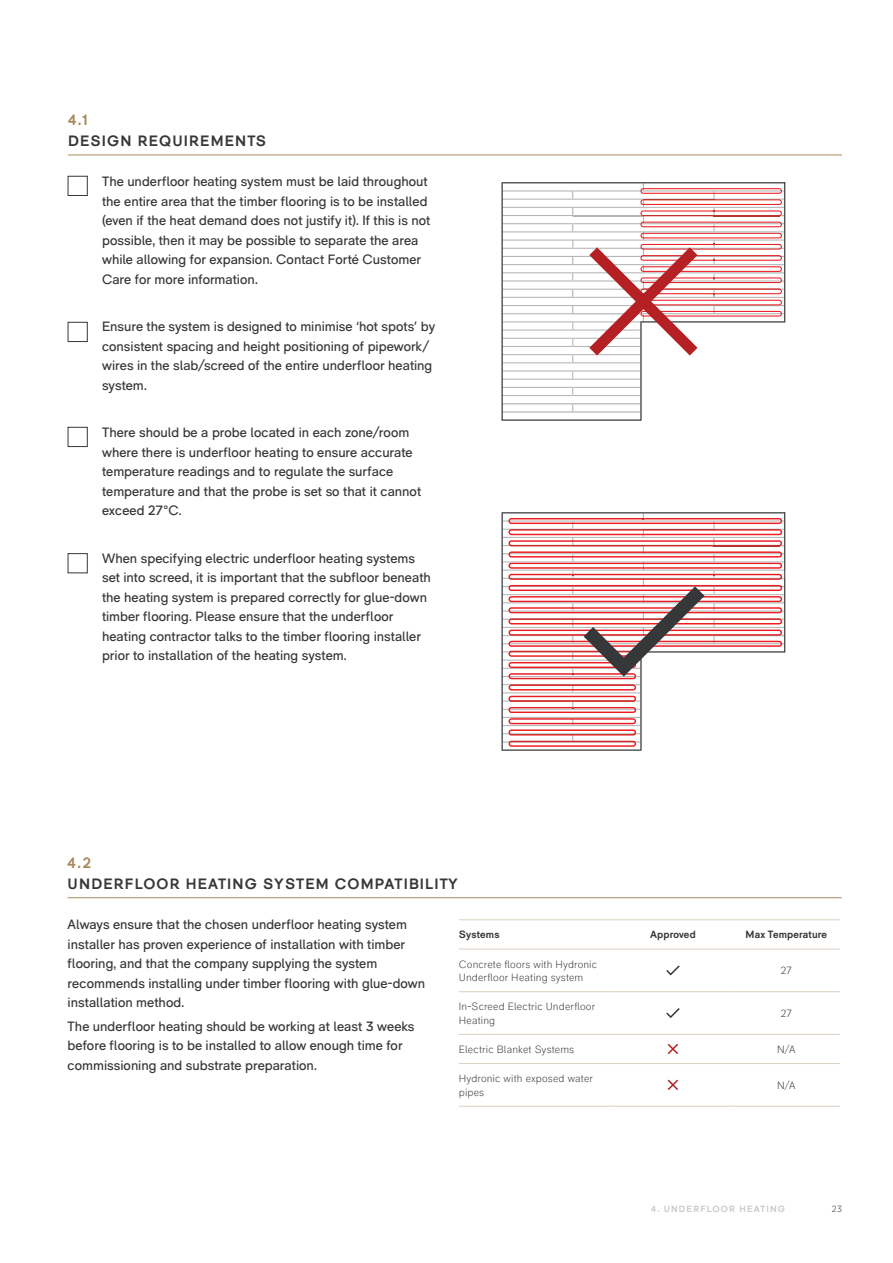
<style>
.page{position:relative;width:893px;height:1263px;background:#fff}
.page>*{position:absolute;margin:0;border:0;box-sizing:border-box;transform-origin:0 0}
.t1{font:700 15px "RM Pro";letter-spacing:.075em;color:#353739}
.t2{font:700 15px "RM Pro";color:#a6895e}
.t3{font:13.5px/19.5px "RM Pro";color:#353739}
.t4{font:300 10.5px/13.5px "RM Pro";letter-spacing:.015em;color:#353739}
.t5{font:700 10.5px "RM Pro";letter-spacing:.015em;color:#353739}
.t6{font:700 9px "RM Pro";color:#cbc9c7}
.t7{font:300 9px "RM Pro";color:#353739}
</style>
<div class="page">
<hr style="left:68px;top:155px;width:774px;height:1px;background:#a6895e">
<svg style="left:502px;top:182px;width:283px;height:239px"></svg>
<svg style="left:502px;top:512px;width:283px;height:239px"></svg>
<div style="left:68px;top:176px;width:20px;height:20px;border:1px solid #353739"></div>
<div style="left:68px;top:322px;width:20px;height:20px;border:1px solid #353739"></div>
<div style="left:68px;top:427px;width:20px;height:20px;border:1px solid #353739"></div>
<div style="left:68px;top:553px;width:20px;height:20px;border:1px solid #353739"></div>
<hr style="left:68px;top:897px;width:774px;height:1px;background:#a6895e">
<hr style="left:459px;top:919px;width:154px;height:1px;background:#dacfbe">
<hr style="left:613px;top:919px;width:119px;height:1px;background:#dacfbe">
<hr style="left:732px;top:919px;width:108px;height:1px;background:#dacfbe">
<hr style="left:459px;top:949px;width:154px;height:1px;background:#dacfbe">
<hr style="left:613px;top:949px;width:119px;height:1px;background:#dacfbe">
<hr style="left:732px;top:949px;width:108px;height:1px;background:#dacfbe">
<hr style="left:459px;top:991px;width:154px;height:1px;background:#dacfbe">
<hr style="left:613px;top:1034px;width:119px;height:1px;background:#dacfbe">
<hr style="left:732px;top:1034px;width:108px;height:1px;background:#dacfbe">
<hr style="left:613px;top:1063px;width:119px;height:1px;background:#dacfbe">
<hr style="left:732px;top:1063px;width:108px;height:1px;background:#dacfbe">
<hr style="left:613px;top:1106px;width:119px;height:1px;background:#dacfbe">
<hr style="left:732px;top:1106px;width:108px;height:1px;background:#dacfbe">
<hr style="left:613px;top:991px;width:119px;height:1px;background:#dacfbe">
<hr style="left:732px;top:991px;width:108px;height:1px;background:#dacfbe">
<hr style="left:459px;top:1034px;width:154px;height:1px;background:#dacfbe">
<hr style="left:459px;top:1063px;width:154px;height:1px;background:#dacfbe">
<hr style="left:459px;top:1106px;width:154px;height:1px;background:#dacfbe">
<svg style="left:666px;top:965px;width:14px;height:11px"></svg>
<svg style="left:666px;top:1008px;width:14px;height:10px"></svg>
<svg style="left:667px;top:1043px;width:11px;height:12px"></svg>
<svg style="left:667px;top:1079px;width:11px;height:11px"></svg>
<p class="t2" style="left:68px;top:111px;width:22px">4.1</p>
<p class="t1" style="left:68px;top:132px;width:199px">DESIGN REQUIREMENTS</p>
<p class="t3" style="left:102px;top:172px;width:330px">The underfloor heating system must be laid throughout the entire area that the timber flooring is to be installed (even if the heat demand does not justify it). If this is not possible, then it may be possible to separate the area while allowing for expansion. Contact Forté Customer Care for more information.</p>
<p class="t3" style="left:102px;top:317px;width:334px">Ensure the system is designed to minimise ‘hot spots’ by consistent spacing and height positioning of pipework/ wires in the slab/screed of the entire underfloor heating system.</p>
<p class="t3" style="left:102px;top:423px;width:321px">There should be a probe located in each zone/room where there is underfloor heating to ensure accurate temperature readings and to regulate the surface temperature and that the probe is set so that it cannot exceed 27°C.</p>
<p class="t3" style="left:102px;top:549px;width:330px">When specifying electric underfloor heating systems set into screed, it is important that the subfloor beneath the heating system is prepared correctly for glue-down timber flooring. Please ensure that the underfloor heating contractor talks to the timber flooring installer prior to installation of the heating system.</p>
<p class="t2" style="left:68px;top:854px;width:25px">4.2</p>
<p class="t1" style="left:68px;top:875px;width:392px">UNDERFLOOR HEATING SYSTEM COMPATIBILITY</p>
<p class="t3" style="left:68px;top:915px;width:359px">Always ensure that the chosen underfloor heating system installer has proven experience of installation with timber flooring, and that the company supplying the system recommends installing under timber flooring with glue-down installation method.</p>
<p class="t3" style="left:68px;top:1017px;width:348px">The underfloor heating should be working at least 3 weeks before flooring is to be installed to allow enough time for commissioning and substrate preparation.</p>
<p class="t5" style="left:459px;top:928px;width:42px">Systems</p>
<p class="t5" style="left:650px;top:928px;width:47px">Approved</p>
<p class="t5" style="left:745px;top:928px;width:83px">Max Temperature</p>
<p class="t4" style="left:459px;top:957px;width:140px">Concrete floors with Hydronic<br>Underfloor Heating system</p>
<p class="t4" style="left:781px;top:964px;width:13px">27</p>
<p class="t4" style="left:459px;top:1000px;width:138px">In-Screed Electric Underfloor<br>Heating</p>
<p class="t4" style="left:781px;top:1007px;width:13px">27</p>
<p class="t4" style="left:459px;top:1043px;width:117px">Electric Blanket Systems</p>
<p class="t4" style="left:777px;top:1043px;width:20px">N/A</p>
<p class="t4" style="left:459px;top:1072px;width:136px">Hydronic with exposed water pipes</p>
<p class="t4" style="left:777px;top:1079px;width:20px">N/A</p>
<p class="t6" style="left:651px;top:1203px;width:29px">4. Underfloor</p>
<p class="t6" style="left:739px;top:1203px;width:15px">Heating</p>
<p class="t7" style="left:832px;top:1204px;width:12px">23</p>
</div>
